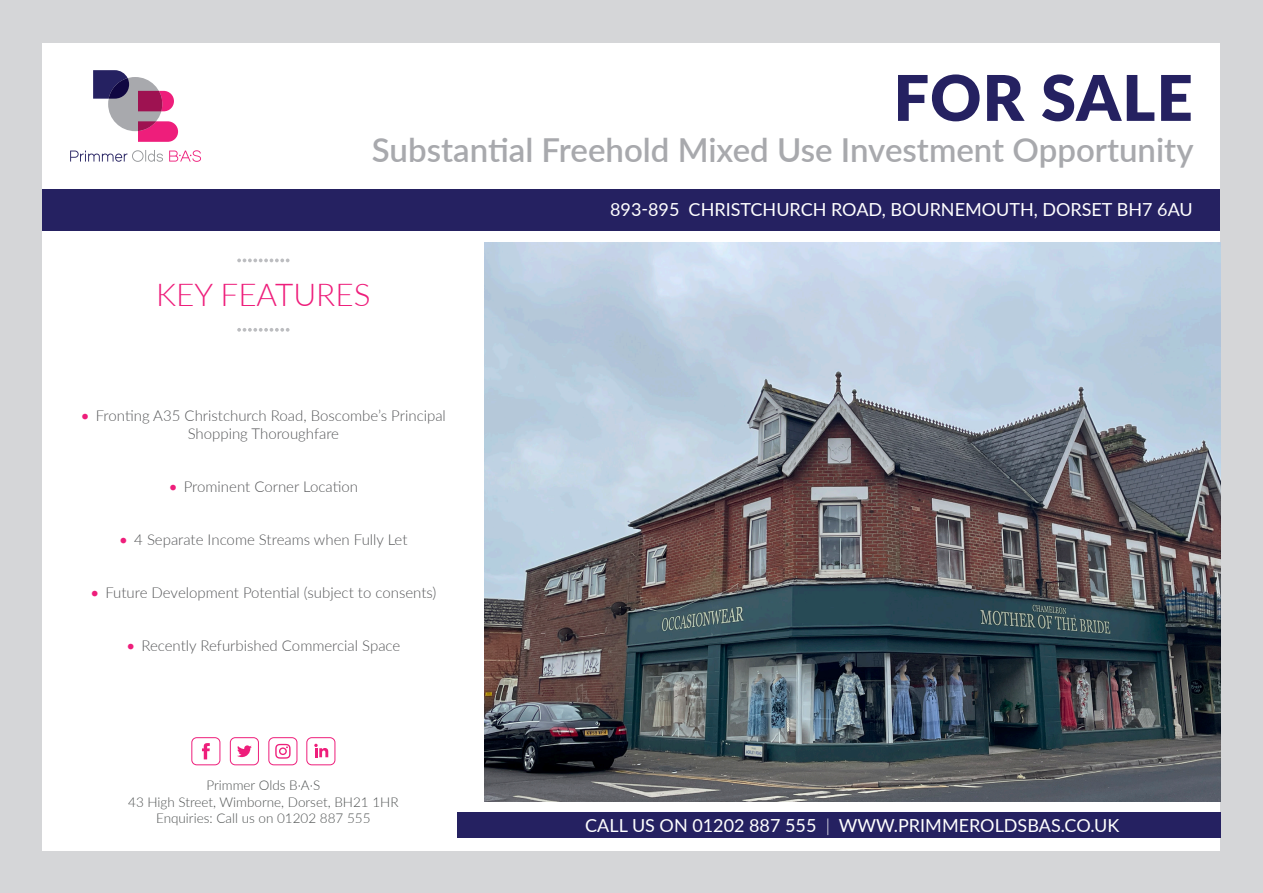
<style>
.page{position:relative;width:1263px;height:893px;background:#d5d6d8}
.page>*{position:absolute;margin:0;border:0;box-sizing:border-box;transform-origin:0 0}
.t1{font:900 63px "Lato";letter-spacing:.02em;color:#252161}
.t2{font:600 33px "Lato";color:#a8a9ad}
.t3{font:300 31.5px "Lato";color:#ee1e7b}
.t4{font:18px "Lato";color:#fff}
.t5{font:300 15px/18px "Lato";color:#57585a;text-align:center}
.t6{font:300 13.5px/16.2px "Lato";color:#4f5252;text-align:center}
.s1{font-weight:400;color:#ee1e7b}
.s2{font-weight:300}
</style>
<div class="page">
<div style="left:43px;top:43px;width:1177px;height:807px;background:#fff"></div>
<img style="left:484px;top:242px;width:736px;height:559px">
<div style="left:108px;top:77px;width:54px;height:54px;background:#a8a9ad;border-radius:50%"></div>
<svg style="left:93px;top:70px;width:36px;height:29px"></svg>
<svg style="left:138px;top:91px;width:36px;height:20px"></svg>
<svg style="left:138px;top:121px;width:40px;height:21px"></svg>
<svg style="left:70px;top:150px;width:93px;height:12px"></svg>
<svg style="left:169px;top:150px;width:32px;height:12px"></svg>
<div style="left:43px;top:189px;width:1177px;height:42px;background:#252161"></div>
<div style="left:306px;top:737px;width:29px;height:28px;border:1px solid #ee1e7b;border-radius:5px"></div>
<svg style="left:314px;top:744px;width:14px;height:13px"></svg>
<div style="left:191px;top:737px;width:29px;height:28px;border:1px solid #ee1e7b;border-radius:5px"></div>
<svg style="left:202px;top:743px;width:8px;height:16px"></svg>
<div style="left:268px;top:737px;width:29px;height:28px;border:1px solid #ee1e7b;border-radius:5px"></div>
<svg style="left:275px;top:744px;width:16px;height:15px"></svg>
<div style="left:230px;top:737px;width:29px;height:28px;border:1px solid #ee1e7b;border-radius:5px"></div>
<svg style="left:237px;top:745px;width:15px;height:12px"></svg>
<svg style="left:237px;top:328px;width:53px;height:4px"></svg>
<svg style="left:237px;top:259px;width:53px;height:3px"></svg>
<div style="left:457px;top:812px;width:763px;height:25px;background:#252161"></div>
<p class="t1" style="left:893px;top:51px;width:301px">FOR SALE</p>
<p class="t2" style="left:372px;top:126px;width:823px">Substantial Freehold Mixed Use Investment Opportunity</p>
<p class="t3" style="left:156px;top:273px;width:216px">KEY FEATURES</p>
<p class="t5" style="left:81px;top:406px;width:367px"><span class="s1">•</span> Fronting A35 Christchurch Road, Boscombe’s Principal<br>Shopping Thoroughfare</p>
<p class="t5" style="left:169px;top:477px;width:191px"><span class="s1">•</span> Prominent Corner Location</p>
<p class="t5" style="left:119px;top:530px;width:290px"><span class="s1">•</span> 4 Separate Income Streams when Fully Let</p>
<p class="t5" style="left:90px;top:583px;width:348px"><span class="s1">•</span> Future Development Potential (subject to consents)</p>
<p class="t5" style="left:126px;top:636px;width:275px"><span class="s1">•</span> Recently Refurbished Commercial Space</p>
<p class="t6" style="left:206px;top:777px;width:115px">Primmer Olds B·A·S</p>
<p class="t6" style="left:128px;top:793px;width:272px">43 High Street, Wimborne, Dorset, BH21 1HR<br>Enquiries: Call us on 01202 887 555</p>
<p class="t4" style="left:610px;top:197px;width:584px">893-895 CHRISTCHURCH ROAD, BOURNEMOUTH, DORSET BH7 6AU</p>
<p class="t4" style="left:585px;top:813px;width:536px">CALL US ON 01202 887 555 <span class="s2">|</span> WWW.PRIMMEROLDSBAS.CO.UK</p>
</div>
